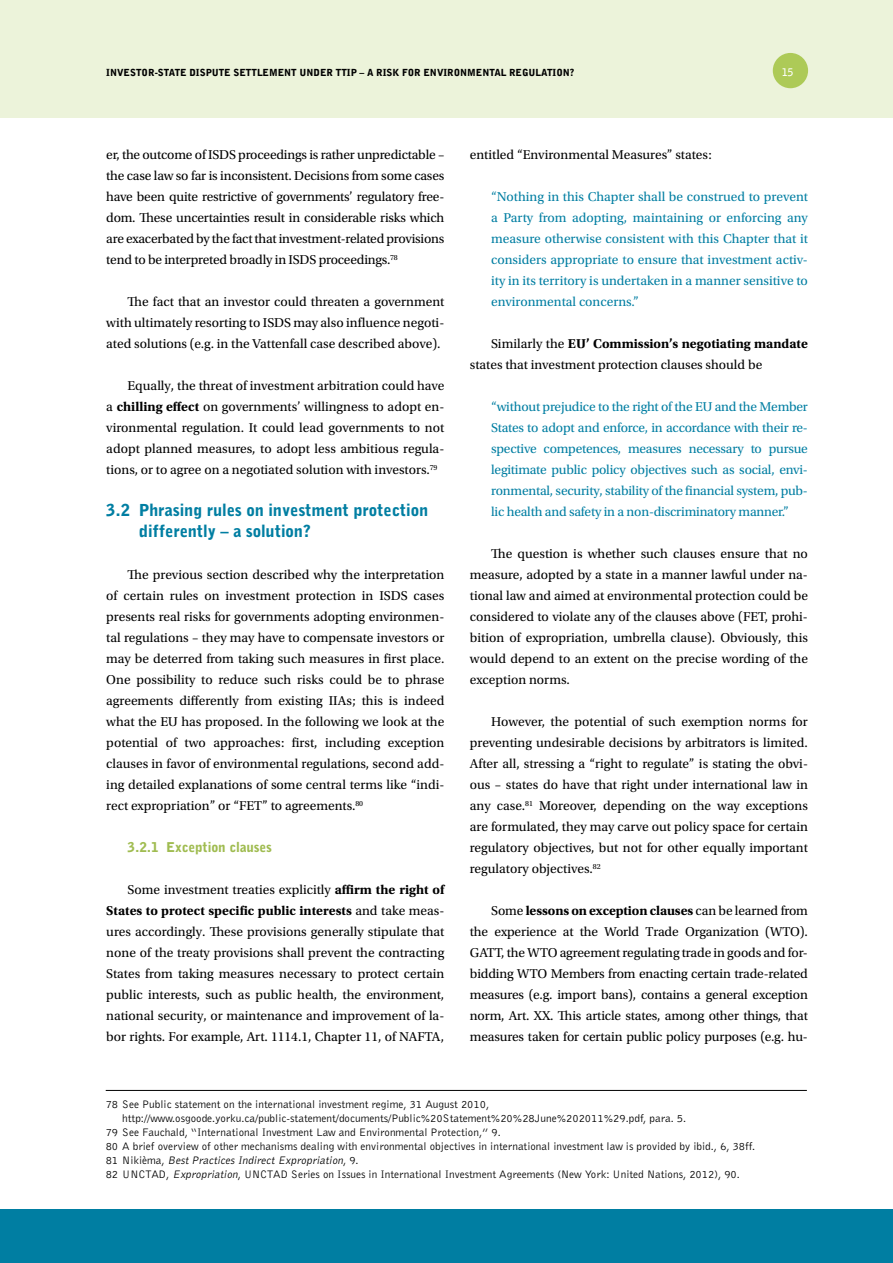
<style>
.page{position:relative;width:893px;height:1263px;background:#fff}
.page>*{position:absolute;margin:0;border:0;box-sizing:border-box;transform-origin:0 0}
.t1{font:900 16.5px/21px "Bell Gothic BT";letter-spacing:-.005em;color:#007ea2}
.t2{font:13.5px/21px "Utopia Std";color:#000;text-align:justify}
.t3{font:13.5px/21px "Utopia Std";letter-spacing:-.01em;color:#007ea2;text-align:justify}
.t4{font:900 13.5px "Bell Gothic BT";letter-spacing:-.005em;color:#a0bc51}
.t5{font:11.25px "Bell Gothic BT";color:#000}
.t6{font:italic 11.25px "Bell Gothic BT";color:#000}
.t7{font:700 10.5px "Bell Gothic BT";color:#fff}
.t8{font:900 9.75px "Bell Gothic BT";color:#000}
.s1{font-weight:700}
.s2{font-style:normal}
.s3{font-style:italic}
</style>
<div class="page">
<div style="left:0;top:0;width:893px;height:117px;background:#ecf3da"></div>
<div style="left:773px;top:53px;width:35px;height:35px;background:#adca57;border-radius:50%"></div>
<div style="left:0;top:1209px;width:893px;height:54px;background:#007ea2"></div>
<hr style="left:106px;top:1090px;width:701px;height:1px;background:#000">
<p class="t8" style="left:106px;top:66px;width:356px">Investo r-state dispute settlem ent un der TTIP – a risk fo r environm</p>
<p class="t8" style="left:476px;top:66px;width:78px">ental reg ulation</p>
<p class="t8" style="left:570px;top:66px;width:6px">?</p>
<p class="t7" style="left:782px;top:65px;width:13px">15</p>
<p class="t2" style="left:106px;top:144px;width:340px">er, the outcome of ISDS proceedings is rather unpredictable – the case law so far is inconsistent. Decisions from some cases have been quite restrictive of governments’ regulatory free&shy;dom. These uncertainties result in considerable risks which are exacerbated by the fact that investment-related provisions tend to be interpreted broadly in ISDS proceedings.<sup>78</sup></p>
<p class="t2" style="left:106px;top:291px;width:340px;text-indent:21px">The fact that an investor could threaten a government with ultimately resorting to ISDS may also influence negoti&shy;ated solutions (e.g. in the Vattenfall case described above).</p>
<p class="t2" style="left:106px;top:375px;width:340px;text-indent:21px">Equally, the threat of investment arbitration could have a <span class="s1">chilling effect</span> on governments’ willingness to adopt en&shy;vironmental regulation. It could lead governments to not adopt planned measures, to adopt less ambitious regula&shy;tions, or to agree on a negotiated solution with investors.<sup>79</sup></p>
<p class="t1" style="left:139px;top:499px;width:291px;text-indent:-33px">3.2 Phrasing rules on investment protection differently – a solution?</p>
<p class="t2" style="left:106px;top:564px;width:340px;text-indent:21px">The previous section described why the interpretation of certain rules on investment protection in ISDS cases presents real risks for governments adopting environmen&shy;tal regulations – they may have to compensate investors or may be deterred from taking such measures in first place.<br>One possibility to reduce such risks could be to phrase agreements differently from existing IIAs; this is indeed what the EU has proposed. In the following we look at the potential of two approaches: first, including exception clauses in favor of environmental regulations, second add&shy;ing detailed explanations of some central terms like “indi&shy;rect expropriation” or “FET” to agreements.<sup>80</sup></p>
<p class="t4" style="left:128px;top:839px;width:146px">3.2.1 Exception clauses</p>
<p class="t2" style="left:106px;top:879px;width:340px;text-indent:21px">Some investment treaties explicitly <span class="s1">affirm the right of States to protect specific public interests</span> and take meas&shy;ures accordingly. These provisions generally stipulate that none of the treaty provisions shall prevent the contracting States from taking measures necessary to protect certain public interests, such as public health, the environment, national security, or maintenance and improvement of la&shy;bor rights. For example, Art. 1114.1, Chapter 11, of NAFTA,</p>
<p class="t2" style="left:470px;top:144px;width:243px">entitled “Environmental Measures” states:</p>
<p class="t3" style="left:491px;top:186px;width:318px">“Nothing in this Chapter shall be construed to prevent a Party from adopting, maintaining or enforcing any measure otherwise consistent with this Chapter that it considers appropriate to ensure that investment activ&shy;ity in its territory is undertaken in a manner sensitive to environmental concerns.”</p>
<p class="t2" style="left:470px;top:333px;width:340px;text-indent:21px">Similarly the <span class="s1">EU’ Commission’s negotiating mandate </span>states that investment protection clauses should be</p>
<p class="t3" style="left:491px;top:396px;width:318px">“without prejudice to the right of the EU and the Member States to adopt and enforce, in accordance with their re&shy;spective competences, measures necessary to pursue legitimate public policy objectives such as social, envi&shy;ronmental, security, stability of the financial system, pub&shy;lic health and safety in a non-discriminatory manner.”</p>
<p class="t2" style="left:470px;top:543px;width:340px;text-indent:21px">The question is whether such clauses ensure that no measure, adopted by a state in a manner lawful under na&shy;tional law and aimed at environmental protection could be considered to violate any of the clauses above (FET, prohi&shy;bition of expropriation, umbrella clause). Obviously, this would depend to an extent on the precise wording of the exception norms.</p>
<p class="t2" style="left:470px;top:712px;width:340px;text-indent:21px">However, the potential of such exemption norms for preventing undesirable decisions by arbitrators is limited.<br>After all, stressing a “right to regulate” is stating the obvi&shy;ous – states do have that right under international law in any case.<sup>81</sup> Moreover, depending on the way exceptions are formulated, they may carve out policy space for certain regulatory objectives, but not for other equally important regulatory objectives.<sup>82</sup></p>
<p class="t2" style="left:470px;top:900px;width:340px;text-indent:21px">Some <span class="s1">lessons on exception clauses</span> can be learned from the experience at the World Trade Organization (WTO).<br>GATT, the WTO agreement regulating trade in goods and for&shy;bidding WTO Members from enacting certain trade-related measures (e.g. import bans), contains a general exception norm, Art. XX. This article states, among other things, that measures taken for certain public policy purposes (e.g. hu-</p>
<p class="t5" style="left:106px;top:1097px;width:385px">78 See Public statement on the international investment regime, 31 August 2010,</p>
<p class="t5" style="left:122px;top:1111px;width:566px">http://www.osgoode.yorku.ca/public-statement/documents/Public%20Statement%20%28June%202011%29.pdf, para. 5.</p>
<p class="t5" style="left:106px;top:1125px;width:397px">79 See Fauchald, “International Investment Law and Environmental Protection,” 9.</p>
<p class="t5" style="left:106px;top:1139px;width:651px">80 A brief overview of other mechanisms dealing with environmental objectives in international investment law is provided by ibid., 6, 38ff.</p>
<p class="t6" style="left:106px;top:1153px;width:254px"><span class="s2">8 1 N i k i è m a ,</span> Best Practices Indirect Expropriation<span class="s2">, 9 .</span></p>
<p class="t5" style="left:106px;top:1167px;width:636px">82 UNCTAD, <span class="s3">Expropriation</span>, UNCTAD Series on Issues in International Investment Agreements (New York: United Nations, 2012), 90.</p>
</div>
